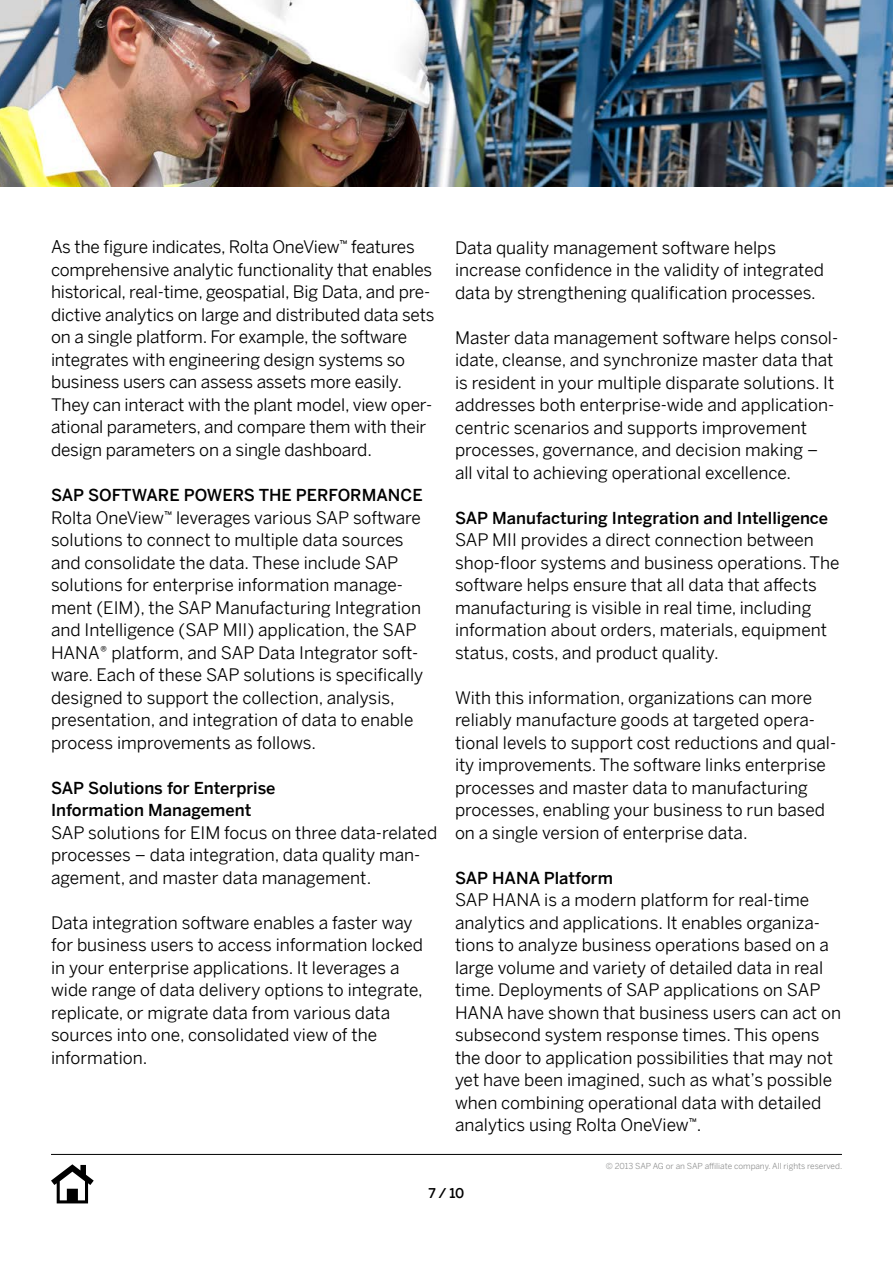
<style>
.page{position:relative;width:893px;height:1263px;background:#fff}
.page>*{position:absolute;margin:0;border:0;box-sizing:border-box;transform-origin:0 0}
.t1{font:17.25px/22.5px "Benton Sans";color:#000}
.t2{font:500 16.5px/22.5px "Benton Sans";color:#000}
.t3{font:500 13.5px "Benton Sans";color:#000}
.t4{font:8.25px "Benton Sans";color:#919292}
</style>
<div class="page">
<hr style="left:51px;top:1154px;width:791px;height:1px;background:#000">
<img style="left:0;top:0;width:893px;height:186px">
<svg style="left:51px;top:1164px;width:43px;height:39px"></svg>
<p class="t1" style="left:51px;top:235px;width:385px">As the figure indicates, Rolta OneView™ features comprehensive analytic functionality that enables historical, real-time, geospatial, Big Data, and pre&shy;dictive analytics on large and distributed data sets on a single platform. For example, the software integrates with engineering design systems so business users can assess assets more easily.<br>They can interact with the plant model, view oper&shy;ational parameters, and compare them with their design parameters on a single dashboard.</p>
<p class="t2" style="left:51px;top:483px;width:373px">SAP SOFTWARE POWERS THE PERFORMANCE</p>
<p class="t1" style="left:51px;top:505px;width:374px">Rolta OneView™ leverages various SAP software solutions to connect to multiple data sources and consolidate the data. These include SAP solutions for enterprise information manage&shy;ment (EIM), the SAP Manufacturing Integration and Intelligence (SAP MII) application, the SAP HANA® platform, and SAP Data Integrator soft&shy;ware. Each of these SAP solutions is specifically designed to support the collection, analysis, presentation, and integration of data to enable process improvements as follows.</p>
<p class="t2" style="left:51px;top:776px;width:226px">SAP Solutions for Enterprise<br>Information Management</p>
<p class="t1" style="left:51px;top:820px;width:388px">SAP solutions for EIM focus on three data-related processes – data integration, data quality man&shy;agement, and master data management.</p>
<p class="t1" style="left:51px;top:910px;width:374px">Data integration software enables a faster way for business users to access information locked in your enterprise applications. It leverages a wide range of data delivery options to integrate, replicate, or migrate data from various data sources into one, consolidated view of the information.</p>
<p class="t1" style="left:455px;top:235px;width:370px">Data quality management software helps increase confidence in the validity of integrated data by strengthening qualification processes.</p>
<p class="t1" style="left:455px;top:325px;width:385px">Master data management software helps consol&shy;idate, cleanse, and synchronize master data that is resident in your multiple disparate solutions. It addresses both enterprise-wide and application&shy;centric scenarios and supports improvement processes, governance, and decision making – all vital to achieving operational excellence.</p>
<p class="t2" style="left:455px;top:506px;width:375px">SAP Manufacturing Integration and Intelligence</p>
<p class="t1" style="left:455px;top:528px;width:386px">SAP MII provides a direct connection between shop-floor systems and business operations. The software helps ensure that all data that affects manufacturing is visible in real time, including information about orders, materials, equipment status, costs, and product quality.</p>
<p class="t1" style="left:455px;top:685px;width:383px">With this information, organizations can more reliably manufacture goods at targeted opera&shy;tional levels to support cost reductions and qual&shy;ity improvements. The software links enterprise processes and master data to manufacturing processes, enabling your business to run based on a single version of enterprise data.</p>
<p class="t2" style="left:455px;top:866px;width:159px">SAP HANA Platform</p>
<p class="t1" style="left:455px;top:888px;width:388px">SAP HANA is a modern platform for real-time analytics and applications. It enables organiza&shy;tions to analyze business operations based on a large volume and variety of detailed data in real time. Deployments of SAP applications on SAP HANA have shown that business users can act on subsecond system response times. This opens the door to application possibilities that may not yet have been imagined, such as what’s possible when combining operational data with detailed analytics using Rolta OneView™.</p>
<p class="t4" style="left:606px;top:1160px;width:238px">© 2013 SAP AG or an SAP affiliate company. All rights reserved.</p>
<p class="t3" style="left:428px;top:1183px;width:37px">7 / 10</p>
</div>
